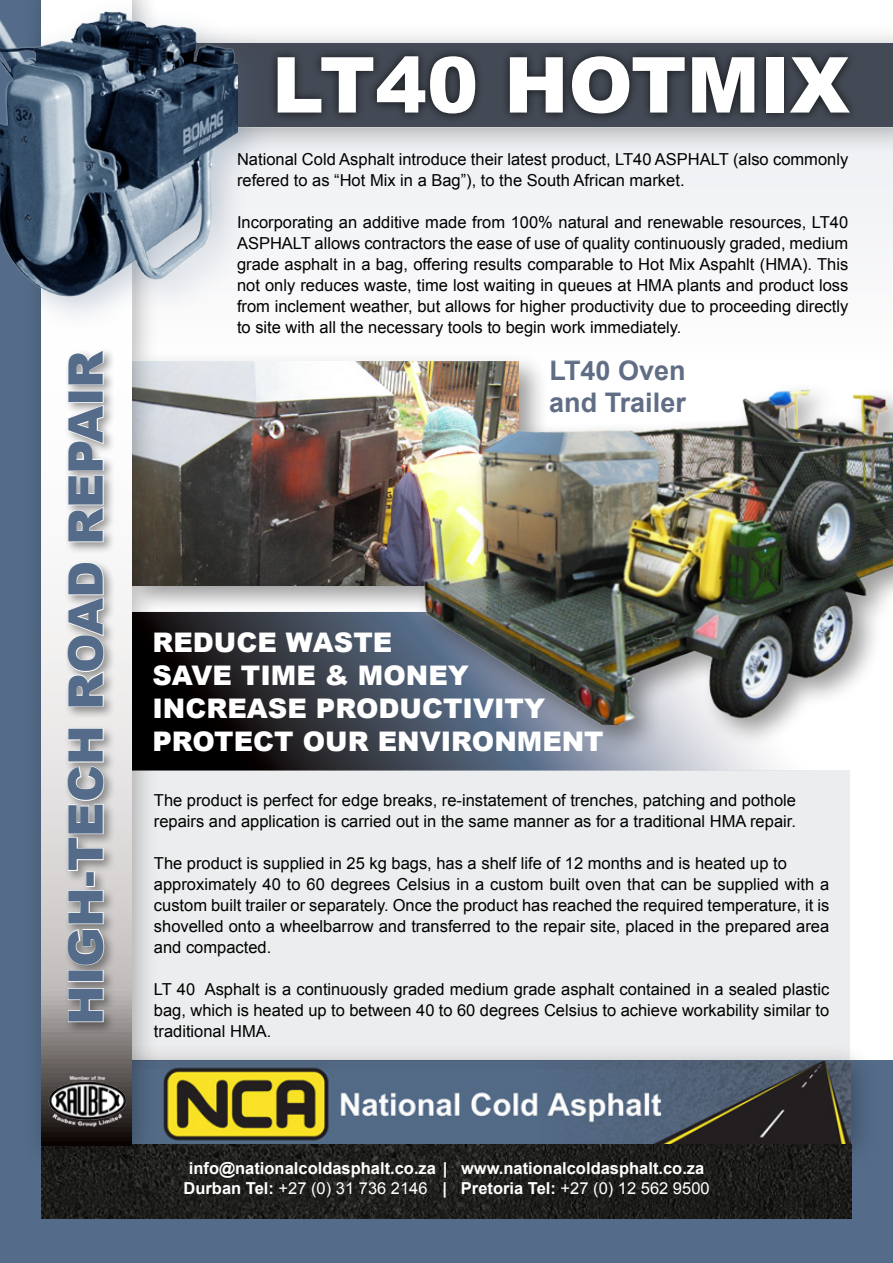
<style>
.page{position:relative;width:893px;height:1263px;background:#fff}
.page>*{position:absolute;margin:0;border:0;box-sizing:border-box;transform-origin:0 0}
.t1{font:900 77.25px "Arial";color:#fff}
.t2{font:900 47.7px "Arial";color:#546c89}
.t3{font:900 27px/33px "Arial";color:#fff}
.t4{font:700 27px/32.4px "Arial";color:#606e85}
.t5{font:16.5px/21px "Arial";color:#000}
.t6{font:700 16.5px/19.8px "Arial";color:#fff;text-align:center}
.s1{font-weight:400}
</style>
<div class="page">
<div style="left:122px;top:352px;width:428px;height:264px;background:#000;opacity:.4"></div>
<img style="left:160px;top:361px;width:359px;height:224px">
<svg style="left:160px;top:612px;width:612px;height:158px;background:#363a43"></svg>
<div style="left:416px;top:381px;width:477px;height:374px;background:#000;opacity:.4"></div>
<img style="left:411px;top:367px;width:482px;height:368px">
<div style="left:129px;top:1060px;width:764px;height:203px;background:#546c89"></div>
<div style="left:47px;top:1042px;width:831px;height:130px;background:#000;opacity:.3"></div>
<img style="left:160px;top:1068px;width:690px;height:76px">
<div style="left:0;top:0;width:130px;height:1263px;background:#546c89"></div>
<div style="left:132px;top:770px;width:718px;height:298px;background:#ecedee"></div>
<div style="left:135px;top:128px;width:758px;height:233px;background:#f6f6f8"></div>
<div style="left:23px;top:23px;width:870px;height:132px;background:#000;opacity:.3"></div>
<div style="left:43px;top:43px;width:850px;height:84px;background:#444a55"></div>
<img style="left:42px;top:1144px;width:809px;height:74px">
<div style="left:22px;top:0;width:138px;height:1173px;background:#000;opacity:.3"></div>
<svg style="left:42px;top:334px;width:90px;height:811px;background:#d3d1d0"></svg>
<img style="left:43px;top:1068px;width:89px;height:63px">
<div style="left:268px;top:47px;width:590px;height:76px;background:#000;opacity:.75"></div>
<div style="left:0;top:0;width:276px;height:334px;background:#546c89;opacity:.3"></div>
<img style="left:0;top:0;width:237px;height:312px">
<div style="left:64px;top:346px;width:53px;height:689px;background:#000;opacity:.4"></div>
<svg style="left:67px;top:987px;width:37px;height:36px"></svg>
<div style="left:68px;top:970px;width:36px;height:12px;border:2px solid #fff"></div>
<svg style="left:67px;top:889px;width:38px;height:77px;background:#b1afaf"></svg>
<div style="left:86px;top:872px;width:9px;height:15px;border:2px solid #fff"></div>
<svg style="left:67px;top:728px;width:38px;height:144px;background:#c0bebe"></svg>
<svg style="left:67px;top:561px;width:38px;height:146px;background:#c8c7c7"></svg>
<svg style="left:67px;top:404px;width:38px;height:139px;background:#ccc"></svg>
<div style="left:68px;top:391px;width:36px;height:12px;border:2px solid #fff"></div>
<svg style="left:67px;top:348px;width:38px;height:37px"></svg>
<h2 class="t2" style="left:51px;top:1025px;width:676px;rotate:-90deg">HIGH-TECH ROAD REPAIR</h2>
<h1 class="t1" style="left:272px;top:29px;width:579px">LT40 HOTMIX</h1>
<p class="t5" style="left:237px;top:149px;width:613px">National Cold Asphalt introduce their latest product, LT40 ASPHALT (also commonly refered to as “Hot Mix in a Bag”), to the South African market.</p>
<p class="t5" style="left:237px;top:212px;width:613px;text-align:justify">Incorporating an additive made from 100% natural and renewable resources, LT40<br>ASPHALT allows contractors the ease of use of quality continuously graded, medium grade asphalt in a bag, offering results comparable to Hot Mix Aspahlt (HMA). This not only reduces waste, time lost waiting in queues at HMA plants and product loss from inclement weather, but allows for higher productivity due to proceeding directly to site with all the necessary tools to begin work immediately.</p>
<h3 class="t4" style="left:549px;top:355px;width:138px">LT40 Oven and Trailer</h3>
<h3 class="t3" style="left:152px;top:625px;width:453px">REDUCE WASTE<br>SAVE TIME &amp; MONEY<br>INCREASE PRODUCTIVITY<br>PROTECT OUR ENVIRONMENT</h3>
<p class="t5" style="left:154px;top:790px;width:643px">The product is perfect for edge breaks, re-instatement of trenches, patching and pothole repairs and application is carried out in the same manner as for a traditional HMA repair.</p>
<p class="t5" style="left:154px;top:853px;width:677px">The product is supplied in 25 kg bags, has a shelf life of 12 months and is heated up to approximately 40 to 60 degrees Celsius in a custom built oven that can be supplied with a custom built trailer or separately. Once the product has reached the required temperature, it is shovelled onto a wheelbarrow and transferred to the repair site, placed in the prepared area and compacted.</p>
<p class="t5" style="left:154px;top:979px;width:677px;text-align:justify">LT 40 Asphalt is a continuously graded medium grade asphalt contained in a sealed plastic bag, which is heated up to between 40 to 60 degrees Celsius to achieve workability similar to traditional HMA.</p>
<p class="t6" style="left:184px;top:1159px;width:528px">info@nationalcoldasphalt.co.za | www.nationalcoldasphalt.co.za<br>Durban Tel: <span class="s1">+27 (0) 31 736 2146</span> | Pretoria Tel: <span class="s1">+27 (0) 12 562 9500</span></p>
</div>
